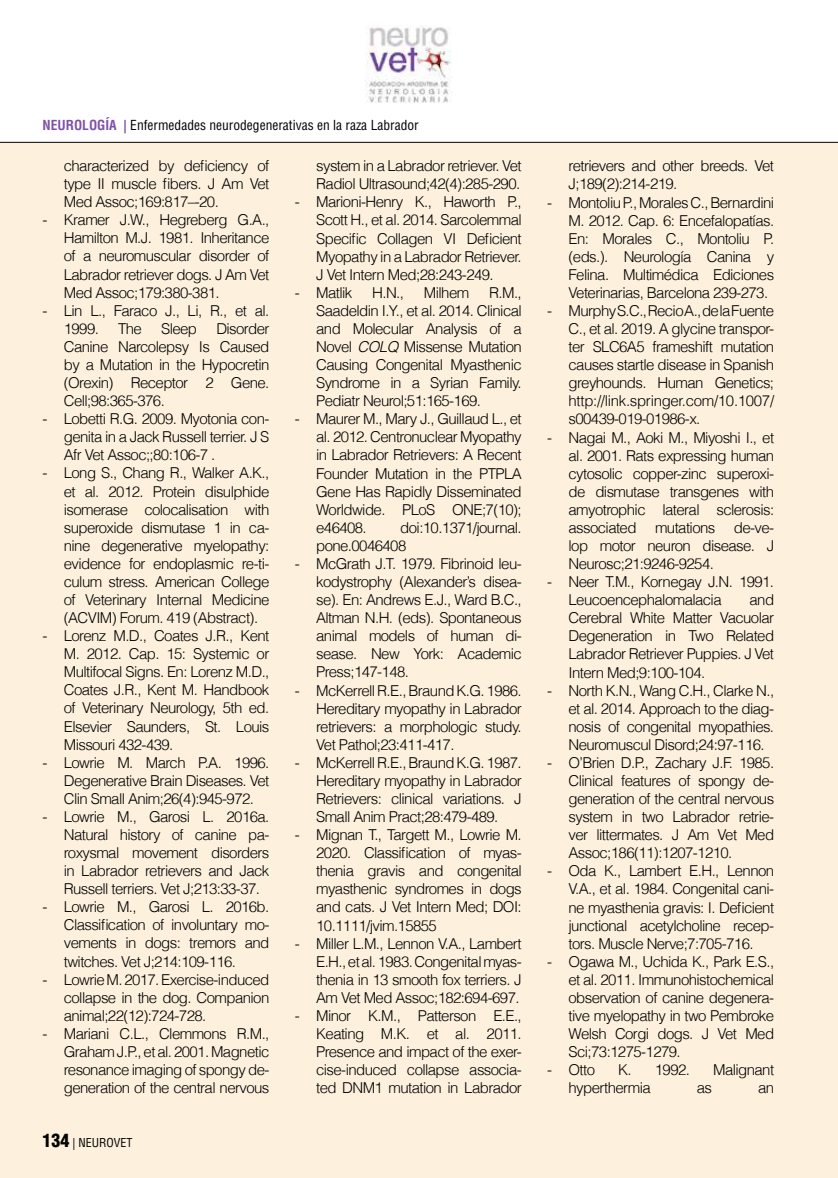
<style>
.page{position:relative;width:838px;height:1178px;background:#fff}
.page>*{position:absolute;margin:0;border:0;box-sizing:border-box;transform-origin:0 0}
.t1{font:300 15px/18.1px "Helvetica";letter-spacing:-.04em;color:#000;text-align:justify}
.t2{font:condensed 13.5px "Helvetica";color:#000}
.t3{font:condensed 12px "Helvetica";color:#000}
.s1{font-weight:700;color:#7f52a5}
.s2{font-style:italic}
.s3{font-weight:900;font-size:18px}
</style>
<div class="page">
<div style="left:0;top:142px;width:838px;height:1036px;background:#fdf0dd"></div>
<img style="left:365px;top:26px;width:86px;height:77px">
<hr style="left:0;top:142px;width:838px;height:1px;background:#000">
<p class="t2" style="left:43px;top:116px;width:377px"><span class="s1">NEUROLOGÍA |</span> Enfermedades neurodegenerativas en la raza Labrador</p>
<p class="t1" style="left:64px;top:156px;width:207px">characterized by deficiency of type II muscle fibers. J Am Vet Med Assoc;169:817–-20.</p>
<p class="t1" style="left:64px;top:210px;width:207px;text-indent:-21px">- Kramer J.W., Hegreberg G.A., Hamilton M.J. 1981. Inheritance of a neuromuscular disorder of Labrador retriever dogs. J Am Vet Med Assoc;179:380-381.</p>
<p class="t1" style="left:64px;top:301px;width:207px;text-indent:-21px">- Lin L., Faraco J., Li, R., et al.<br>1999.</p>
<p class="t1" style="left:316px;top:156px;width:207px">system in a Labrador retriever. Vet<br>Radiol Ultrasound;42(4):285-290.</p>
<p class="t1" style="left:316px;top:192px;width:207px;text-indent:-21px">- Marioni-Henry K., Haworth P., Scott H., et al. 2014. Sarcolemmal Specific Collagen VI Deficient Myopathy in a Labrador Retriever.<br>J Vet Intern Med;28:243-249.</p>
<p class="t1" style="left:295px;top:283px;width:59px">- Matlik</p>
<p class="t1" style="left:372px;top:283px;width:33px">H.N.,</p>
<p class="t1" style="left:424px;top:283px;width:47px">Milhem</p>
<p class="t1" style="left:316px;top:283px;width:207px;text-indent:173px">R.M., Saadeldin I.Y., et al. 2014. Clinical and Molecular Analysis of a Novel <span class="s2">COLQ</span> Missense Mutation Causing Congenital Myasthenic Syndrome in a Syrian Family.<br>Pediatr Neurol;51:165-169.</p>
<p class="t1" style="left:316px;top:409px;width:207px;text-indent:-21px">- Maurer M., Mary J., Guillaud L., et al. 2012. Centronuclear Myopathy in Labrador Retrievers: A Recent Founder Mutation in the PTPLA Gene Has Rapidly Disseminated Worldwide. PLoS ONE;7(10); e46408.</p>
<p class="t1" style="left:118px;top:319px;width:25px">The</p>
<p class="t1" style="left:161px;top:319px;width:37px">Sleep</p>
<p class="t1" style="left:64px;top:319px;width:207px;text-indent:152px">Disorder Canine Narcolepsy Is Caused by a Mutation in the Hypocretin (Orexin) Receptor 2 Gene.<br>Cell;98:365-376.</p>
<p class="t1" style="left:64px;top:409px;width:207px;text-indent:-21px">- Lobetti R.G. 2009. Myotonia con&shy;genita in a Jack Russell terrier. J S Afr Vet Assoc;;80:106-7 .</p>
<p class="t1" style="left:64px;top:463px;width:207px;text-indent:-21px">- Long S., Chang R., Walker A.K., et al. 2012. Protein disulphide isomerase colocalisation with superoxide dismutase 1 in ca&shy;nine degenerative myelopathy: evidence for endoplasmic re-ti&shy;culum stress. American College of Veterinary Internal Medicine (ACVIM) Forum. 419 (Abstract).</p>
<p class="t1" style="left:64px;top:626px;width:207px;text-indent:-21px">- Lorenz M.D., Coates J.R., Kent M. 2012. Cap. 15: Systemic or Multifocal Signs. En: Lorenz M.D., Coates J.R., Kent M. Handbook of Veterinary Neurology, 5th ed.<br>Elsevier Saunders, St. Louis Missouri 432-439.</p>
<p class="t1" style="left:64px;top:752px;width:207px;text-indent:-21px">- Lowrie M. March P.A. 1996.<br>Degenerative Brain Diseases. Vet Clin Small Anim;26(4):945-972.</p>
<p class="t1" style="left:64px;top:807px;width:207px;text-indent:-21px">- Lowrie M., Garosi L. 2016a.<br>Natural history of canine pa&shy;roxysmal movement disorders in Labrador retrievers and Jack Russell terriers. Vet J;213:33-37.</p>
<p class="t1" style="left:64px;top:897px;width:207px;text-indent:-21px">- Lowrie M., Garosi L. 2016b.<br>Classification of involuntary mo&shy;vements in dogs: tremors and twitches. Vet J;214:109-116.</p>
<p class="t1" style="left:64px;top:969px;width:207px;text-indent:-21px">- Lowrie M. 2017. Exercise-induced collapse in the dog. Companion animal;22(12):724-728.</p>
<p class="t1" style="left:64px;top:1024px;width:207px;text-indent:-21px">- Mariani C.L., Clemmons R.M., Graham J.P., et al. 2001. Magnetic resonance imaging of spongy de&shy;generation of the central nervous</p>
<p class="t1" style="left:316px;top:518px;width:207px;text-indent:84px">doi:10.1371/journal. pone.0046408</p>
<p class="t1" style="left:316px;top:554px;width:207px;text-indent:-21px">- McGrath J.T. 1979. Fibrinoid leu&shy;kodystrophy (Alexander’s disea&shy;se). En: Andrews E.J., Ward B.C., Altman N.H. (eds). Spontaneous animal models of human di&shy;sease. New York: Academic Press;147-148.</p>
<p class="t1" style="left:316px;top:680px;width:207px;text-indent:-21px">- McKerrell R.E., Braund K.G. 1986.<br>Hereditary myopathy in Labrador retrievers: a morphologic study.<br>Vet Pathol;23:411-417.</p>
<p class="t1" style="left:316px;top:753px;width:207px;text-indent:-21px">- McKerrell R.E., Braund K.G. 1987.<br>Hereditary myopathy in Labrador Retrievers: clinical variations. J Small Anim Pract;28:479-489.</p>
<p class="t1" style="left:316px;top:825px;width:207px;text-indent:-21px">- Mignan T., Targett M., Lowrie M.<br>2020. Classification of myas&shy;thenia gravis and congenital myasthenic syndromes in dogs and cats. J Vet Intern Med; DOI:<br>10.1111/jvim.15855</p>
<p class="t1" style="left:316px;top:933px;width:207px;text-indent:-21px">- Miller L.M., Lennon V.A., Lambert E.H., et al. 1983. Congenital myas&shy;thenia in 13 smooth fox terriers. J Am Vet Med Assoc;182:694-697.</p>
<p class="t1" style="left:316px;top:1006px;width:207px;text-indent:-21px">- Minor K.M., Patterson E.E., Keating M.K. et al. 2011.<br>Presence and impact of the exer&shy;cise-induced collapse associa&shy;ted DNM1 mutation in Labrador</p>
<p class="t3" style="left:43px;top:1135px;width:92px"><span class="s3">134</span> | NEUROVET</p>
<p class="t1" style="left:568px;top:156px;width:207px">retrievers and other breeds. Vet<br>J;189(2):214-219.</p>
<p class="t1" style="left:568px;top:192px;width:207px;text-indent:-21px">- Montoliu P., Morales C., Bernardini M. 2012. Cap. 6: Encefalopatías.<br>En: Morales C., Montoliu P. (eds.). Neurología Canina y Felina. Multimédica Ediciones Veterinarias, Barcelona 239-273.</p>
<p class="t1" style="left:568px;top:301px;width:207px;text-indent:-21px">- Murphy S.C., Recio A., de la Fuente C., et al. 2019. A glycine transpor&shy;ter SLC6A5 frameshift mutation causes startle disease in Spanish greyhounds. Human Genetics; http://link.springer.com/10.1007/ s00439-019-01986-x.</p>
<p class="t1" style="left:568px;top:427px;width:207px;text-indent:-21px">- Nagai M., Aoki M., Miyoshi I., et al. 2001. Rats expressing human cytosolic copper-zinc superoxi&shy;de dismutase transgenes with amyotrophic lateral sclerosis: associated mutations de-ve&shy;lop motor neuron disease. J Neurosc;21:9246-9254.</p>
<p class="t1" style="left:568px;top:572px;width:207px;text-indent:-21px">- Neer T.M., Kornegay J.N. 1991.<br>Leucoencephalomalacia</p>
<p class="t1" style="left:568px;top:590px;width:207px;text-indent:181px">and Cerebral White Matter Vacuolar Degeneration in Two Related Labrador Retriever Puppies. J Vet Intern Med;9:100-104.</p>
<p class="t1" style="left:568px;top:680px;width:207px;text-indent:-21px">- North K.N., Wang C.H., Clarke N., et al. 2014. Approach to the diag&shy;nosis of congenital myopathies.<br>Neuromuscul Disord;24:97-116.</p>
<p class="t1" style="left:568px;top:753px;width:207px;text-indent:-21px">- O’Brien D.P., Zachary J.F. 1985.<br>Clinical features of spongy de&shy;generation of the central nervous system in two Labrador retrie&shy;ver littermates. J Am Vet Med Assoc;186(11):1207-1210.</p>
<p class="t1" style="left:568px;top:861px;width:207px;text-indent:-21px">- Oda K., Lambert E.H., Lennon V.A., et al. 1984. Congenital cani&shy;ne myasthenia gravis: I. Deficient junctional acetylcholine recep&shy;tors. Muscle Nerve;7:705-716.</p>
<p class="t1" style="left:568px;top:952px;width:207px;text-indent:-21px">- Ogawa M., Uchida K., Park E.S., et al. 2011. Immunohistochemical observation of canine degenera&shy;tive myelopathy in two Pembroke Welsh Corgi dogs. J Vet Med Sci;73:1275-1279.</p>
<p class="t1" style="left:547px;top:1060px;width:49px">- Otto</p>
<p class="t1" style="left:618px;top:1060px;width:73px">K. 1992.</p>
<p class="t1" style="left:713px;top:1060px;width:63px">Malignant</p>
<p class="t1" style="left:568px;top:1078px;width:84px">hyperthermia</p>
<p class="t1" style="left:697px;top:1078px;width:17px">as</p>
<p class="t1" style="left:758px;top:1078px;width:18px">an</p>
</div>
